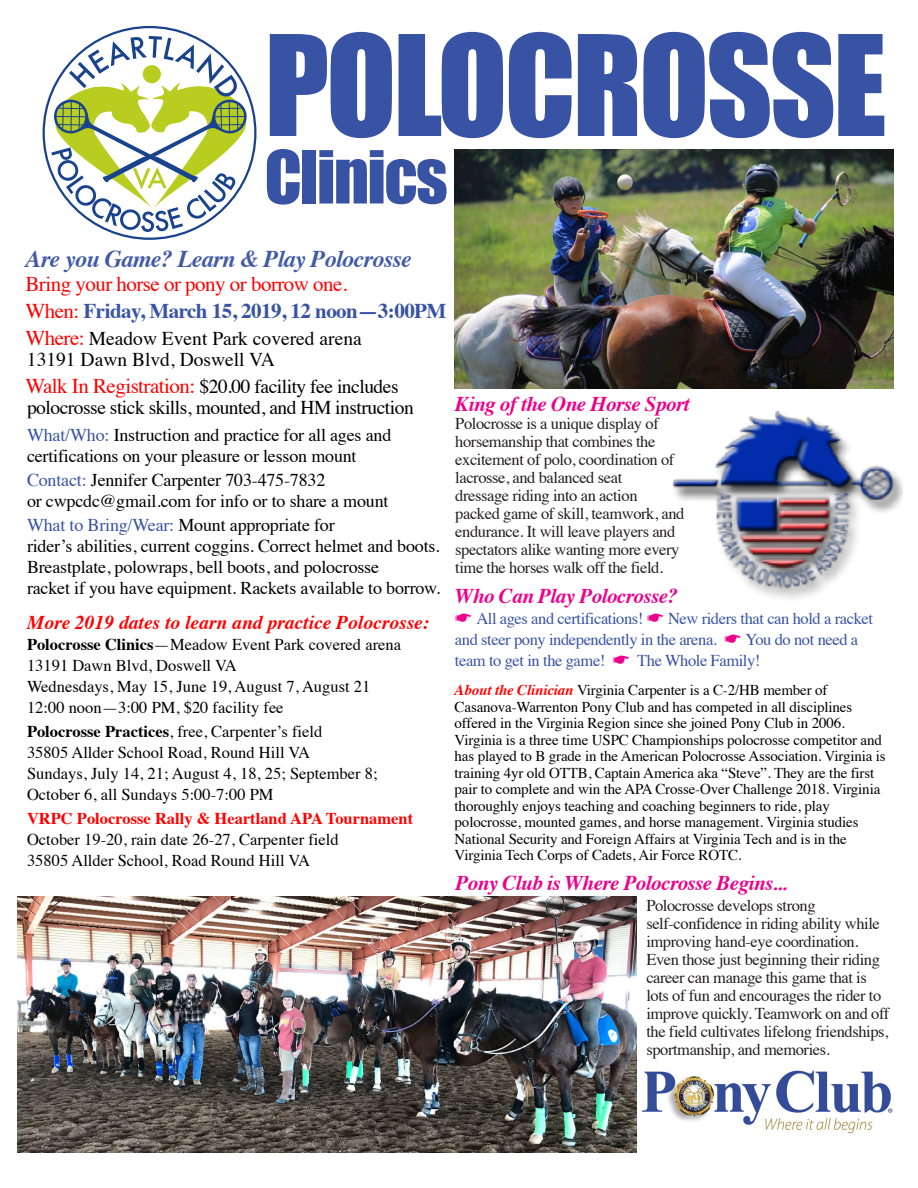
<style>
.page{position:relative;width:918px;height:1188px;background:#fff}
.page>*{position:absolute;margin:0;border:0;box-sizing:border-box;transform-origin:0 0}
.t1{font:129px "Impact";letter-spacing:-.025em;color:#3953a4}
.t2{font:67.5px "Impact";letter-spacing:-.025em;color:#3953a4}
.t3{font:italic 700 24px "Times";letter-spacing:-.025em;color:rgb(57 83 164/.96)}
.t4{font:italic 700 21px "Times";letter-spacing:-.025em;color:#ec008c}
.t5{font:21px/27px "Times";letter-spacing:-.025em;color:#f00}
.t6{font:19.5px/21px "Times";letter-spacing:-.025em;color:#000}
.t7{font:19.5px/21px "Times";color:#000}
.t8{font:italic 700 19.5px "Times";color:#f00}
.t9{font:18px/21px "Times";letter-spacing:-.01em;color:#000}
.t10{font:16.5px/18px "Times";letter-spacing:-.025em;color:#231f20}
.t11{font:16.5px/21px "Times";color:#000}
.t12{font:16.5px/21px "Times";letter-spacing:-.025em;color:#3953a4}
.t13{font:700 16.5px "Times";color:#f00}
.t14{font:15px/16.5px "Times";letter-spacing:-.01em;color:#000}
.s1{font-weight:700;color:#3953a4}
.s2{font-size:21px;color:#f00}
.s3{color:#3953a4}
.s4{font-weight:700}
.s5{color:#ec008c}
.s6{font-weight:700;font-style:italic;color:#f00}
</style>
<div class="page">
<img style="left:641px;top:1070px;width:252px;height:64px">
<img style="left:455px;top:149px;width:439px;height:240px">
<svg style="left:50px;top:36px;width:201px;height:196px"></svg>
<img style="left:672px;top:410px;width:230px;height:189px">
<img style="left:18px;top:897px;width:618px;height:255px">
<h1 class="t1" style="left:265px;top:-15px;width:624px">POLOCROSSE</h1>
<h2 class="t2" style="left:265px;top:125px;width:185px">Clinics</h2>
<h3 class="t3" style="left:26px;top:237px;width:388px">Are you Game? Learn &amp; Play Polocrosse</h3>
<h3 class="t5" style="left:26px;top:269px;width:422px">Bring your horse or pony or borrow one.<br>When: <span class="s1">Friday, March 15, 2019, 12 noon—3:00PM</span></h3>
<h3 class="t7" style="left:26px;top:327px;width:338px"><span class="s2">Where:</span> Meadow Event Park covered arena<br>13191 Dawn Blvd, Doswell VA</h3>
<h3 class="t6" style="left:26px;top:375px;width:390px"><span class="s2">Walk In Registration:</span> $20.00 facility fee includes polocrosse stick skills, mounted, and HM instruction</h3>
<p class="t9" style="left:27px;top:423px;width:366px"><span class="s3">What/Who:</span> Instruction and practice for all ages and certifications on your pleasure or lesson mount</p>
<p class="t9" style="left:27px;top:468px;width:363px"><span class="s3">Contact:</span> Jennifer Carpenter 703-475-7832<br>or cwpcdc@gmail.com for info or to share a mount</p>
<p class="t9" style="left:27px;top:513px;width:415px"><span class="s3">What to Bring/Wear:</span> Mount appropriate for<br>rider’s abilities, current coggins. Correct helmet and boots.<br>Breastplate, polowraps, bell boots, and polocrosse<br>racket if you have equipment. Rackets available to borrow.</p>
<h3 class="t8" style="left:27px;top:604px;width:404px">More 2019 dates to learn and practice Polocrosse:</h3>
<p class="t11" style="left:27px;top:632px;width:376px"><span class="s4">Polocrosse Clinics</span>—Meadow Event Park covered arena 13191 Dawn Blvd, Doswell VA<br>Wednesdays, May 15, June 19, August 7, August 21<br>12:00 noon—3:00 PM, $20 facility fee</p>
<p class="t11" style="left:27px;top:719px;width:352px"><span class="s4">Polocrosse Practices</span>, free, Carpenter’s field<br>35805 Allder School Road, Round Hill VA<br>Sundays, July 14, 21; August 4, 18, 25; September 8; October 6, all Sundays 5:00-7:00 PM</p>
<p class="t13" style="left:27px;top:802px;width:388px">VRPC Polocrosse Rally &amp; Heartland APA Tournament</p>
<p class="t11" style="left:27px;top:827px;width:313px">October 19-20, rain date 26-27, Carpenter field<br>35805 Allder School, Road Round Hill VA</p>
<h3 class="t4" style="left:455px;top:385px;width:236px">King of the One Horse Sport</h3>
<p class="t10" style="left:455px;top:413px;width:231px">Polocrosse is a unique display of horsemanship that combines the excitement of polo, coordination of lacrosse, and balanced seat<br>dressage riding into an action packed game of skill, teamwork, and endurance. It will leave players and spectators alike wanting more every time the horses walk off the field.</p>
<h3 class="t4" style="left:455px;top:577px;width:225px">Who Can Play Polocrosse?</h3>
<p class="t12" style="left:455px;top:607px;width:420px"><span class="s5">☛</span> All ages and certifications! <span class="s5">☛</span> New riders that can hold a racket and steer pony independently in the arena. <span class="s5">☛</span> You do not need a team to get in the game! <span class="s5">☛</span> The Whole Family!</p>
<p class="t14" style="left:455px;top:681px;width:433px"><span class="s6">About the Clinician</span> Virginia Carpenter is a C-2/HB member of Casanova-Warrenton Pony Club and has competed in all disciplines offered in the Virginia Region since she joined Pony Club in 2006.<br>Virginia is a three time USPC Championships polocrosse competitor and has played to B grade in the American Polocrosse Association. Virginia is training 4yr old OTTB, Captain America aka “Steve”. They are the first pair to complete and win the APA Crosse-Over Challenge 2018. Virginia thoroughly enjoys teaching and coaching beginners to ride, play polocrosse, mounted games, and horse management. Virginia studies National Security and Foreign Affairs at Virginia Tech and is in the Virginia Tech Corps of Cadets, Air Force ROTC.</p>
<h3 class="t4" style="left:455px;top:863px;width:334px">Pony Club is Where Polocrosse Begins...</h3>
<p class="t10" style="left:646px;top:895px;width:245px">Polocrosse develops strong self-confidence in riding ability while improving hand-eye coordination.<br>Even those just beginning their riding career can manage this game that is lots of fun and encourages the rider to improve quickly. Teamwork on and off the field cultivates lifelong friendships, sportmanship, and memories.</p>
</div>
